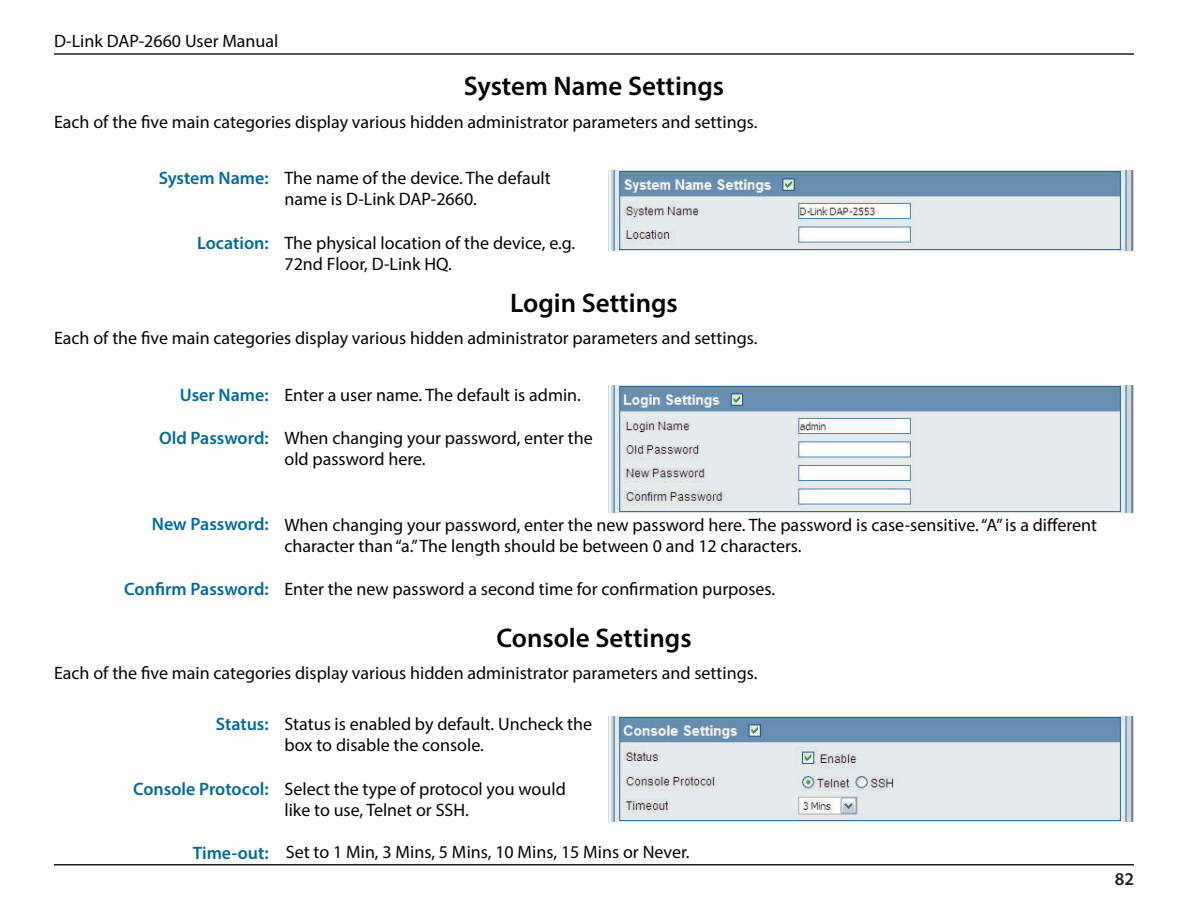
<style>
.page{position:relative;width:1188px;height:918px;background:#fff}
.page>*{position:absolute;margin:0;border:0;box-sizing:border-box;transform-origin:0 0}
.t1{font:600 27px "Myriad Pro";color:#040503}
.t2{font:18px/21.6px "Myriad Pro";color:#040503}
.t3{font:600 18px "Myriad Pro";color:#00699b}
.t4{font:600 18px "Myriad Pro";color:#231f20}
</style>
<div class="page">
<hr style="left:54px;top:53px;width:1080px;height:2px;background:#231f20">
<hr style="left:54px;top:864px;width:1080px;height:1px;background:#231f20">
<img style="left:608px;top:170px;width:526px;height:81px">
<img style="left:608px;top:386px;width:525px;height:127px">
<img style="left:608px;top:716px;width:525px;height:106px">
<p class="t2" style="left:54px;top:29px;width:226px">D-Link DAP-2660 User Manual</p>
<h1 class="t1" style="left:464px;top:69px;width:262px">System Name Settings</h1>
<p class="t2" style="left:54px;top:110px;width:705px">Each of the five main categories display various hidden administrator parameters and settings.</p>
<p class="t3" style="left:159px;top:166px;width:112px">System Name:</p>
<p class="t2" style="left:284px;top:167px;width:268px">The name of the device. The default name is D-Link DAP-2660.</p>
<p class="t2" style="left:284px;top:231px;width:292px">The physical location of the device, e.g.<br>72nd Floor, D-Link HQ.</p>
<h1 class="t1" style="left:510px;top:286px;width:169px">Login Settings</h1>
<p class="t2" style="left:54px;top:327px;width:705px">Each of the five main categories display various hidden administrator parameters and settings.</p>
<p class="t3" style="left:197px;top:231px;width:73px">Location:</p>
<p class="t3" style="left:180px;top:383px;width:90px">User Name:</p>
<p class="t3" style="left:159px;top:426px;width:111px">Old Password:</p>
<p class="t2" style="left:284px;top:383px;width:298px">Enter a user name. The default is admin.</p>
<p class="t2" style="left:284px;top:427px;width:310px">When changing your password, enter the old password here.</p>
<p class="t3" style="left:152px;top:513px;width:118px">New Password:</p>
<p class="t2" style="left:284px;top:514px;width:814px">When changing your password, enter the new password here. The password is case-sensitive. “A” is a different character than “a.” The length should be between 0 and 12 characters.</p>
<p class="t2" style="left:284px;top:578px;width:492px">Enter the new password a second time for confirmation purposes.</p>
<h1 class="t1" style="left:496px;top:621px;width:197px">Console Settings</h1>
<p class="t2" style="left:54px;top:662px;width:705px">Each of the five main categories display various hidden administrator parameters and settings.</p>
<p class="t3" style="left:216px;top:712px;width:54px">Status:</p>
<p class="t3" style="left:124px;top:577px;width:146px">Confirm Password:</p>
<p class="t2" style="left:284px;top:713px;width:309px">Status is enabled by default. Uncheck the box to disable the console.</p>
<p class="t2" style="left:284px;top:777px;width:283px">Select the type of protocol you would like to use, Telnet or SSH.</p>
<p class="t2" style="left:286px;top:841px;width:405px">Set to 1 Min, 3 Mins, 5 Mins, 10 Mins, 15 Mins or Never.</p>
<p class="t3" style="left:133px;top:777px;width:137px">Console Protocol:</p>
<p class="t3" style="left:193px;top:842px;width:77px">Time-out:</p>
<p class="t4" style="left:1115px;top:868px;width:21px">82</p>
</div>
